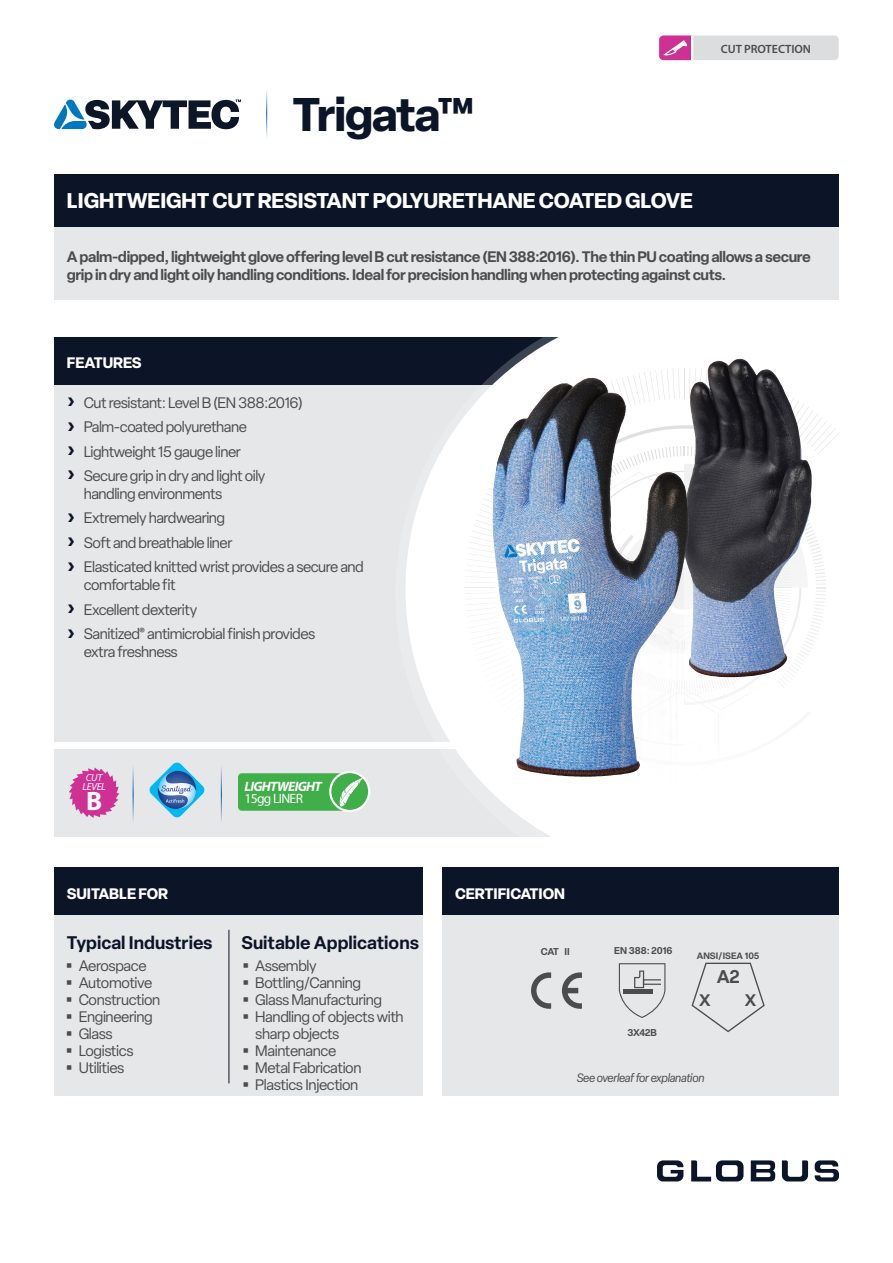
<style>
.page{position:relative;width:893px;height:1263px;background:#fff}
.page>*{position:absolute;margin:0;border:0;box-sizing:border-box;transform-origin:0 0}
.PRODUCT_NAME{font:700 46.5px "Elza";letter-spacing:-.03em;color:#0c1527}
.t1{font:700 26.7px "Myriad Pro";color:#fff}
.SHORT_DESCRIPTION{font:700 21px "Elza";letter-spacing:-.005em;color:#fff}
.CERTIFICATION_TEXT{font:600 18.15px "Elza";color:#4b4c4d}
.PANEL_SUB-HEAD{font:600 18px "Elza";color:#0c1527}
.CERTIFICATION_TEXT-2{font:600 16.5px "Elza";color:#4b4c4d}
.t2{font:15px/18px "Elza";letter-spacing:-.03em;color:#4b4c4d}
.LONG_DESCRIPTION{font:600 15px/18px "Elza";letter-spacing:-.025em;color:#4b4c4d}
.PANEL_HEADING{font:700 15px "Elza";letter-spacing:-.005em;color:#fff}
.t3{font:italic 700 13.65px "Myriad Pro";letter-spacing:-.05em;color:#fff}
.t4{font:13.65px "Myriad Pro";letter-spacing:-.05em;color:#fff}
.t5{font:600 12px "Myriad Pro";letter-spacing:-.005em;color:#4b4c4d}
.t6{font:italic 12px "Elza";letter-spacing:-.025em;color:#4b4c4d}
.t7{font:italic 10.35px "Myriad Pro";letter-spacing:-.025em;color:#fff}
.CERTIFICATION_TEXT-3{font:600 9.75px "Elza";color:#4b4c4d}
.CERTIFICATION_TEXT-4{font:600 9.15px "Elza";color:#4b4c4d}
</style>
<div class="page">
<div style="left:54px;top:749px;width:580px;height:88px;background:#e6e7e9"></div>
<div style="left:54px;top:385px;width:778px;height:357px;background:#e6e7e9"></div>
<div style="left:54px;top:337px;width:586px;height:48px;background:#0c1527"></div>
<div style="left:54px;top:915px;width:368px;height:181px;background:#e6e7e9"></div>
<hr style="left:229px;top:930px;width:1px;height:153px;background:#0c1527">
<div style="left:54px;top:867px;width:368px;height:48px;background:#0c1527"></div>
<div style="left:442px;top:867px;width:397px;height:48px;background:#0c1527"></div>
<svg style="left:405px;top:337px;width:347px;height:500px;fill:#fff"></svg>
<div style="left:635px;top:660px;width:9px;height:178px;background:#fff"></div>
<div style="left:618px;top:584px;width:18px;height:254px;background:#fff"></div>
<hr style="left:675px;top:678px;width:3px;height:160px;background:#231f20">
<hr style="left:669px;top:629px;width:3px;height:209px;background:#231f20">
<div style="left:658px;top:641px;width:8px;height:197px;background:#fff"></div>
<div style="left:646px;top:634px;width:18px;height:204px;background:#fff"></div>
<svg style="left:465px;top:368px;width:375px;height:450px"></svg>
<hr style="left:734px;top:579px;width:1px;height:128px;background:#231f20;border-radius:50%">
<hr style="left:733px;top:584px;width:1px;height:160px;background:#231f20;border-radius:50%">
<svg style="left:569px;top:539px;width:114px;height:115px;background:#8196b6"></svg>
<div style="left:634px;top:695px;width:114px;height:114px;background:#fff;border-radius:50%"></div>
<svg style="left:54px;top:100px;width:187px;height:29px"></svg>
<hr style="left:266px;top:88px;width:1px;height:50px;background:#005292">
<div style="left:54px;top:174px;width:785px;height:53px;background:#0c1527"></div>
<div style="left:442px;top:915px;width:397px;height:181px;background:#e6e7e9"></div>
<div style="left:659px;top:36px;width:180px;height:24px;background:#dcdddf;border-radius:4px"></div>
<svg style="left:659px;top:36px;width:34px;height:24px"></svg>
<svg style="left:782px;top:1160px;width:26px;height:21px"></svg>
<svg style="left:691px;top:1160px;width:52px;height:21px"></svg>
<svg style="left:751px;top:1160px;width:24px;height:21px"></svg>
<svg style="left:657px;top:1160px;width:26px;height:21px"></svg>
<svg style="left:815px;top:1160px;width:24px;height:21px"></svg>
<div style="left:54px;top:227px;width:785px;height:73px;background:#e6e7e9"></div>
<hr style="left:133px;top:764px;width:1px;height:59px;background:#005292">
<hr style="left:221px;top:764px;width:1px;height:59px;background:#005292">
<svg style="left:69px;top:767px;width:50px;height:51px"></svg>
<svg style="left:150px;top:762px;width:54px;height:55px"></svg>
<div style="left:238px;top:773px;width:114px;height:38px;background:#40ae49;border-radius:4px"></div>
<svg style="left:330px;top:772px;width:39px;height:39px"></svg>
<svg style="left:338px;top:777px;width:28px;height:33px"></svg>
<div style="left:329px;top:771px;width:41px;height:41px;border:2px solid #fff;border-radius:50%"></div>
<svg style="left:562px;top:972px;width:20px;height:37px"></svg>
<svg style="left:531px;top:972px;width:20px;height:37px"></svg>
<svg style="left:619px;top:963px;width:46px;height:55px"></svg>
<img style="left:694px;top:359px;width:46px;height:29px">
<img style="left:524px;top:378px;width:66px;height:40px">
<svg style="left:691px;top:963px;width:74px;height:69px"></svg>
<p class="PRODUCT_NAME" style="left:292px;top:81px;width:183px">Trigata™</p>
<p class="SHORT_DESCRIPTION" style="left:67px;top:185px;width:628px">LIGHTWEIGHT CUT RESISTANT POLYURETHANE COATED GLOVE</p>
<p class="t5" style="left:744px;top:39px;width:92px">CUT PROTECTION</p>
<p class="t5" style="left:721px;top:41px;width:92px">CUT PROTECTION</p>
<p class="LONG_DESCRIPTION" style="left:67px;top:247px;width:746px">A palm-dipped, lightweight glove offering level B cut resistance (EN 388:2016). The thin PU coating allows a secure grip in dry and light oily handling conditions. Ideal for precision handling when protecting against cuts.</p>
<p class="PANEL_HEADING" style="left:67px;top:352px;width:76px">FEATURES</p>
<p class="t2" style="left:84px;top:393px;width:221px">Cut resistant: Level B (EN 388:2016)</p>
<p class="t2" style="left:84px;top:418px;width:165px">Palm-coated polyurethane</p>
<p class="t2" style="left:84px;top:442px;width:159px">Lightweight 15 gauge liner</p>
<p class="t2" style="left:84px;top:467px;width:183px">Secure grip in dry and light oily handling environments</p>
<p class="t2" style="left:84px;top:509px;width:143px">Extremely hardwearing</p>
<p class="t2" style="left:84px;top:534px;width:150px">Soft and breathable liner</p>
<p class="t2" style="left:84px;top:558px;width:282px">Elasticated knitted wrist provides a secure and comfortable fit</p>
<p class="t2" style="left:84px;top:600px;width:115px">Excellent dexterity</p>
<p class="t2" style="left:84px;top:625px;width:233px">Sanitized<sup>®</sup> antimicrobial finish provides extra freshness</p>
<p class="t7" style="left:86px;top:771px;width:18px">CUT</p>
<p class="t7" style="left:82px;top:780px;width:25px">LEVEL</p>
<p class="t1" style="left:86px;top:783px;width:18px">B</p>
<p class="t3" style="left:244px;top:777px;width:79px">LIGHTWEIGHT</p>
<p class="t4" style="left:244px;top:790px;width:60px">15gg LINER</p>
<p class="PANEL_HEADING" style="left:67px;top:882px;width:103px">SUITABLE FOR</p>
<p class="PANEL_HEADING" style="left:455px;top:882px;width:111px">CERTIFICATION</p>
<p class="PANEL_SUB-HEAD" style="left:67px;top:930px;width:147px">Typical Industries</p>
<p class="PANEL_SUB-HEAD" style="left:241px;top:930px;width:179px">Suitable Applications</p>
<p class="t2" style="left:79px;top:957px;width:69px">Aerospace</p>
<p class="t2" style="left:79px;top:974px;width:75px">Automotive</p>
<p class="t2" style="left:79px;top:991px;width:83px">Construction</p>
<p class="t2" style="left:79px;top:1008px;width:76px">Engineering</p>
<p class="t2" style="left:79px;top:1025px;width:35px">Glass</p>
<p class="t2" style="left:79px;top:1042px;width:56px">Logistics</p>
<p class="t2" style="left:79px;top:1059px;width:47px">Utilities</p>
<p class="t2" style="left:255px;top:957px;width:63px">Assembly</p>
<p class="t2" style="left:255px;top:974px;width:107px">Bottling/Canning</p>
<p class="t2" style="left:255px;top:991px;width:128px">Glass Manufacturing</p>
<p class="t2" style="left:255px;top:1009px;width:150px;line-height:16.5px">Handling of objects with sharp objects</p>
<p class="t2" style="left:255px;top:1041px;width:83px">Maintenance</p>
<p class="t2" style="left:255px;top:1058px;width:108px">Metal Fabrication</p>
<p class="t2" style="left:255px;top:1075px;width:105px">Plastics Injection</p>
<p class="CERTIFICATION_TEXT-3" style="left:541px;top:945px;width:20px">CAT</p>
<p class="CERTIFICATION_TEXT-3" style="left:564px;top:945px;width:7px">II</p>
<p class="CERTIFICATION_TEXT-3" style="left:614px;top:944px;width:60px">EN 388: 2016</p>
<p class="CERTIFICATION_TEXT-4" style="left:697px;top:949px;width:64px">ANSI/ISEA 105</p>
<p class="CERTIFICATION_TEXT" style="left:717px;top:964px;width:24px">A2</p>
<p class="CERTIFICATION_TEXT-2" style="left:699px;top:988px;width:13px">X</p>
<p class="CERTIFICATION_TEXT-2" style="left:745px;top:988px;width:13px">X</p>
<p class="CERTIFICATION_TEXT-3" style="left:627px;top:1025px;width:31px">3X42B</p>
<p class="t6" style="left:577px;top:1070px;width:129px">See overleaf for explanation</p>
</div>
